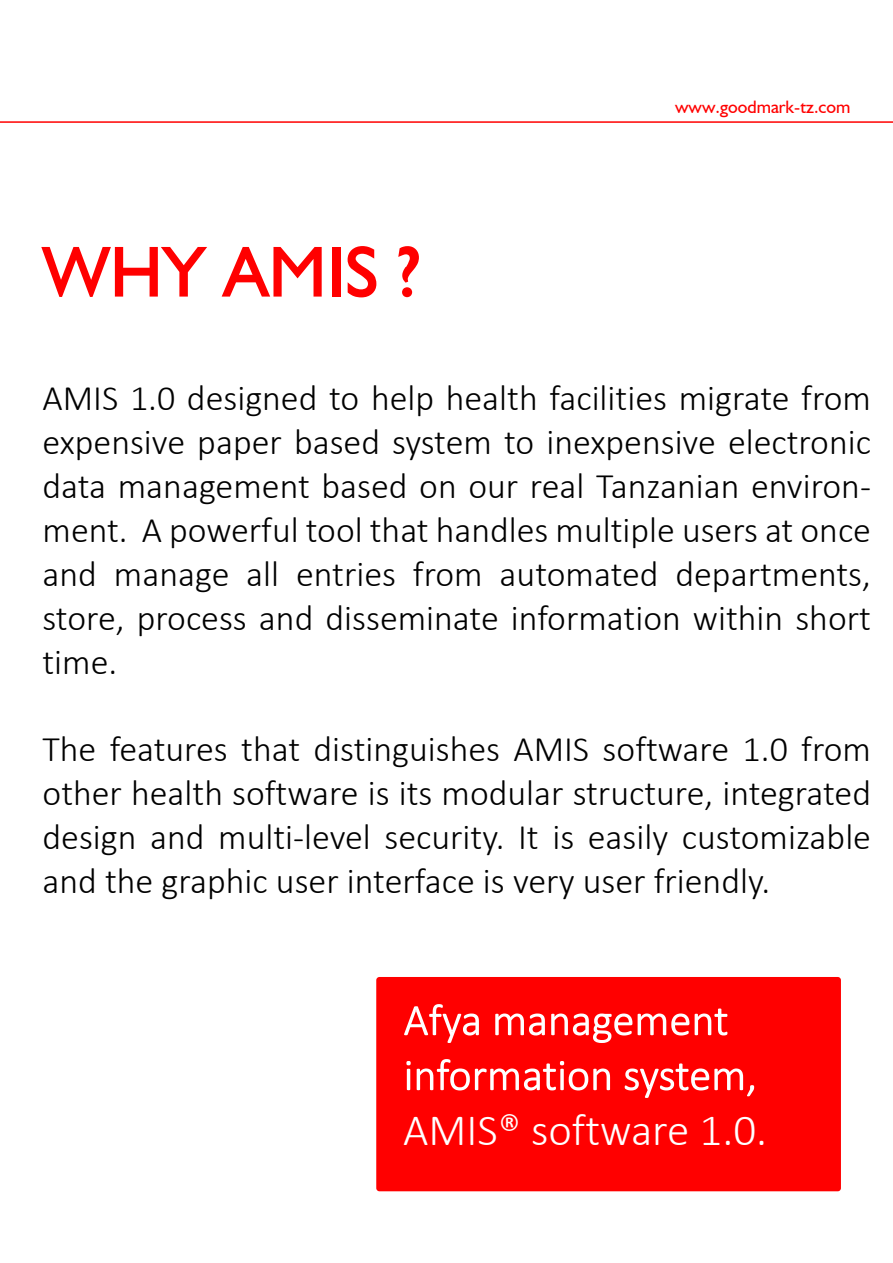
<style>
.page{position:relative;width:893px;height:1263px;background:#fff}
.page>*{position:absolute;margin:0;border:0;box-sizing:border-box;transform-origin:0 0}
.t1{font:300 45px "Calibri";color:#fff}
.t2{font:300 36px/44px "Calibri";color:#000;text-align:justify}
.t3{font:18px "Humanist 521 BT";color:#f00}
</style>
<div class="page">
<hr style="left:0;top:121px;width:893px;height:2px;background:#f00">
<svg style="left:41px;top:247px;width:166px;height:50px"></svg>
<svg style="left:222px;top:247px;width:100px;height:50px"></svg>
<div style="left:332px;top:247px;width:8px;height:50px;background:#f00"></div>
<svg style="left:348px;top:246px;width:28px;height:51px"></svg>
<svg style="left:398px;top:246px;width:21px;height:51px"></svg>
<div style="left:376px;top:977px;width:465px;height:214px;background:#f00;border-radius:3px"></div>
<svg style="left:404px;top:1004px;width:75px;height:39px"></svg>
<svg style="left:495px;top:1013px;width:50px;height:22px"></svg>
<svg style="left:551px;top:1013px;width:81px;height:30px"></svg>
<svg style="left:638px;top:1013px;width:51px;height:22px"></svg>
<svg style="left:695px;top:1008px;width:32px;height:27px"></svg>
<svg style="left:406px;top:1061px;width:5px;height:29px"></svg>
<svg style="left:417px;top:1059px;width:193px;height:31px"></svg>
<svg style="left:625px;top:1063px;width:129px;height:35px"></svg>
<p class="t3" style="left:675px;top:100px;width:177px">www.goodmark-tz.com</p>
<p class="t2" style="left:43px;top:379px;width:830px">AMIS 1.0 designed to help health facilities migrate from expensive paper based system to inexpensive electronic data management based on our real Tanzanian environ&shy;ment. A powerful tool that handles multiple users at once and manage all entries from automated departments, store, process and disseminate information within short time.</p>
<p class="t2" style="left:43px;top:730px;width:830px">The features that distinguishes AMIS software 1.0 from other health software is its modular structure, integrated design and multi-level security. It is easily customizable and the graphic user interface is very user friendly.</p>
<p class="t1" style="left:403px;top:1111px;width:365px">AMIS® software 1.0.</p>
</div>
